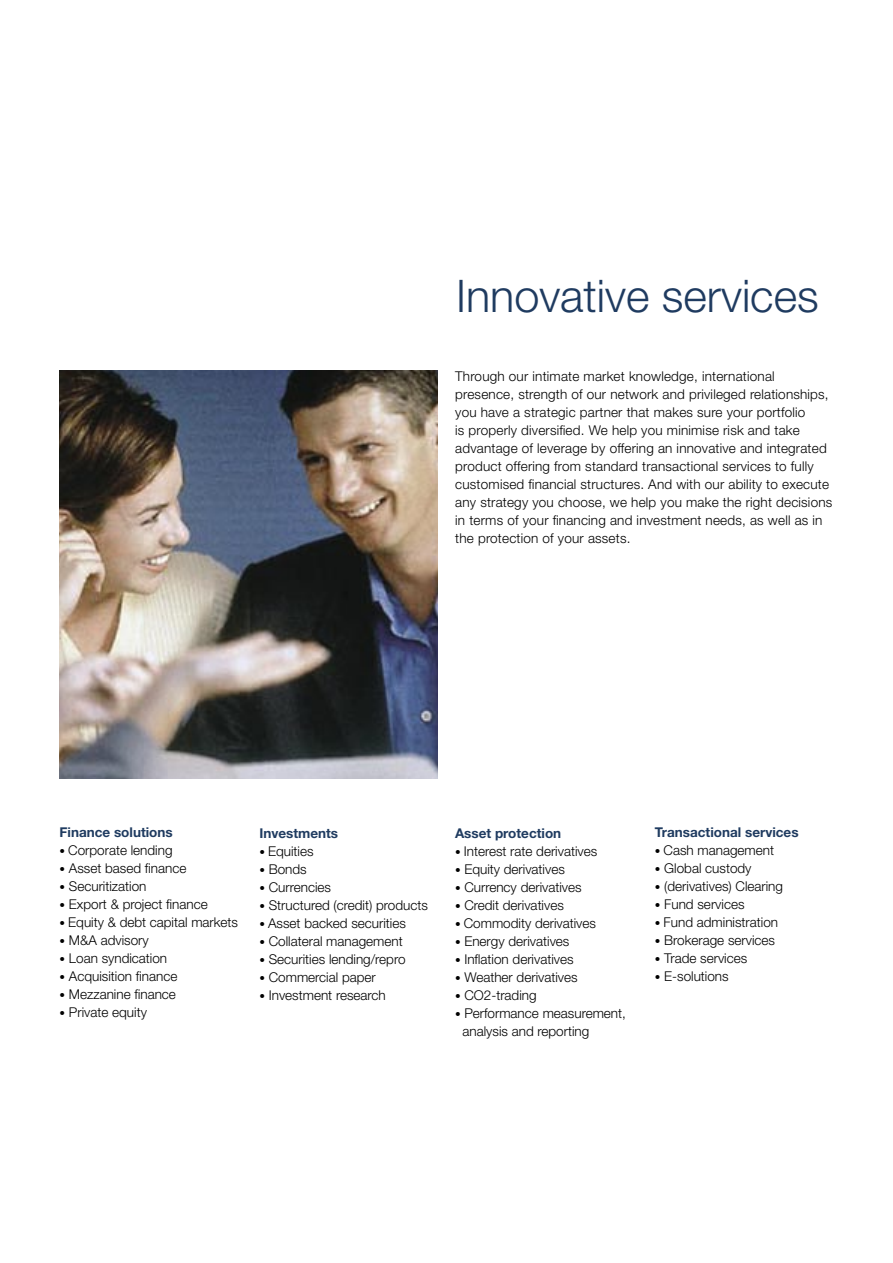
<style>
.page{position:relative;width:893px;height:1263px;background:#fff}
.page>*{position:absolute;margin:0;border:0;box-sizing:border-box;transform-origin:0 0}
.t1{font:300 45px "Helvetica Neue";color:#1f3b60}
.t2{font:300 13.5px/18px "Helvetica Neue";color:#000}
.t3{font:700 13.5px "Helvetica Neue";color:#1f3b60}
.s1{font-size:11.25px}
</style>
<div class="page">
<img style="left:60px;top:371px;width:378px;height:407px">
<p class="t1" style="left:456px;top:269px;width:364px">Innovative services</p>
<p class="t2" style="left:455px;top:367px;width:321px">Through our intimate market knowledge, international</p>
<p class="t2" style="left:455px;top:385px;width:379px">presence, strength of our network and privileged relationships, you have a strategic partner that makes sure your portfolio<br>is properly diversified. We help you minimise risk and take advantage of leverage by offering an innovative and integrated product offering from standard transactional services to fully customised financial structures. And with our ability to execute any strategy you choose, we help you make the right decisions in terms of your financing and investment needs, as well as in the protection of your assets.</p>
<p class="t3" style="left:60px;top:824px;width:115px">Finance solutions</p>
<p class="t2" style="left:60px;top:841px;width:115px"><span class="s1">•</span> Corporate lending</p>
<p class="t2" style="left:60px;top:859px;width:128px"><span class="s1">•</span> Asset based finance</p>
<p class="t2" style="left:60px;top:877px;width:88px"><span class="s1">•</span> Securitization</p>
<p class="t2" style="left:60px;top:895px;width:150px"><span class="s1">•</span> Export &amp; project finance</p>
<p class="t2" style="left:60px;top:913px;width:180px"><span class="s1">•</span> Equity &amp; debt capital markets</p>
<p class="t2" style="left:60px;top:931px;width:91px"><span class="s1">•</span> M&amp;A advisory</p>
<p class="t2" style="left:60px;top:949px;width:109px"><span class="s1">•</span> Loan syndication</p>
<p class="t2" style="left:60px;top:967px;width:119px"><span class="s1">•</span> Acquisition finance</p>
<p class="t2" style="left:60px;top:985px;width:118px"><span class="s1">•</span> Mezzanine finance</p>
<p class="t2" style="left:60px;top:1003px;width:89px"><span class="s1">•</span> Private equity</p>
<p class="t3" style="left:259px;top:824px;width:80px">Investments</p>
<p class="t2" style="left:259px;top:841px;width:56px"><span class="s1">•</span> Equities</p>
<p class="t2" style="left:259px;top:859px;width:49px"><span class="s1">•</span> Bonds</p>
<p class="t2" style="left:259px;top:877px;width:73px"><span class="s1">•</span> Currencies</p>
<p class="t2" style="left:259px;top:895px;width:170px"><span class="s1">•</span> Structured (credit) products</p>
<p class="t2" style="left:259px;top:913px;width:148px"><span class="s1">•</span> Asset backed securities</p>
<p class="t2" style="left:259px;top:931px;width:145px"><span class="s1">•</span> Collateral management</p>
<p class="t2" style="left:259px;top:949px;width:148px"><span class="s1">•</span> Securities lending/repro</p>
<p class="t2" style="left:259px;top:967px;width:118px"><span class="s1">•</span> Commercial paper</p>
<p class="t2" style="left:259px;top:985px;width:128px"><span class="s1">•</span> Investment research</p>
<p class="t3" style="left:455px;top:825px;width:108px">Asset protection</p>
<p class="t2" style="left:455px;top:842px;width:144px"><span class="s1">•</span> Interest rate derivatives</p>
<p class="t2" style="left:455px;top:860px;width:111px"><span class="s1">•</span> Equity derivatives</p>
<p class="t2" style="left:455px;top:878px;width:128px"><span class="s1">•</span> Currency derivatives</p>
<p class="t2" style="left:455px;top:896px;width:110px"><span class="s1">•</span> Credit derivatives</p>
<p class="t2" style="left:455px;top:914px;width:143px"><span class="s1">•</span> Commodity derivatives</p>
<p class="t2" style="left:455px;top:932px;width:116px"><span class="s1">•</span> Energy derivatives</p>
<p class="t2" style="left:455px;top:950px;width:120px"><span class="s1">•</span> Inflation derivatives</p>
<p class="t2" style="left:455px;top:968px;width:124px"><span class="s1">•</span> Weather derivatives</p>
<p class="t2" style="left:455px;top:986px;width:83px"><span class="s1">•</span> CO2-trading</p>
<p class="t2" style="left:455px;top:1004px;width:172px"><span class="s1">•</span> Performance measurement,</p>
<p class="t2" style="left:462px;top:1022px;width:128px">analysis and reporting</p>
<p class="t3" style="left:655px;top:823px;width:145px">Transactional services</p>
<p class="t2" style="left:655px;top:840px;width:121px"><span class="s1">•</span> Cash management</p>
<p class="t2" style="left:655px;top:858px;width:98px"><span class="s1">•</span> Global custody</p>
<p class="t2" style="left:655px;top:876px;width:130px"><span class="s1">•</span> (derivatives) Clearing</p>
<p class="t2" style="left:655px;top:894px;width:91px"><span class="s1">•</span> Fund services</p>
<p class="t2" style="left:655px;top:912px;width:125px"><span class="s1">•</span> Fund administration</p>
<p class="t2" style="left:655px;top:930px;width:122px"><span class="s1">•</span> Brokerage services</p>
<p class="t2" style="left:655px;top:948px;width:94px"><span class="s1">•</span> Trade services</p>
<p class="t2" style="left:655px;top:966px;width:75px"><span class="s1">•</span> E-solutions</p>
</div>
